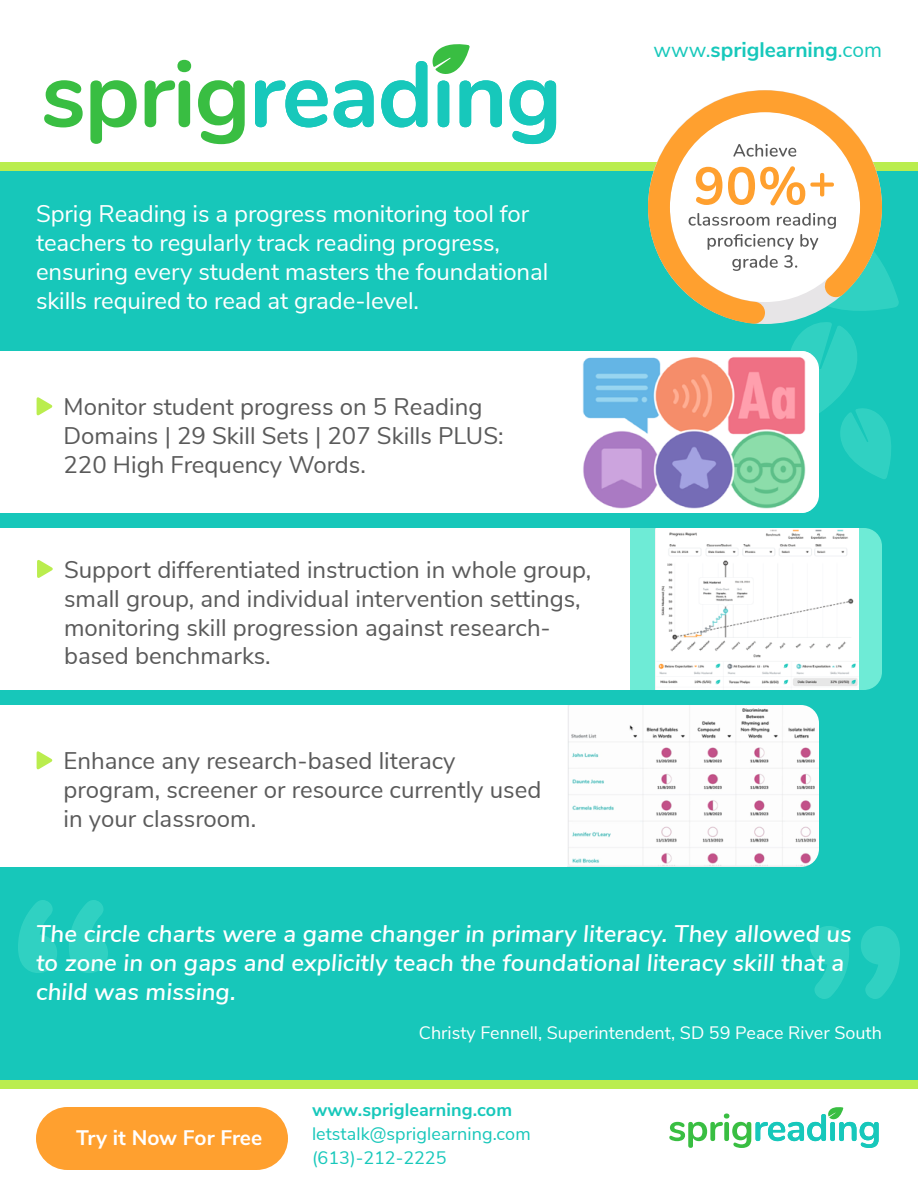
<style>
.page{position:relative;width:918px;height:1188px;background:#fff}
.page>*{position:absolute;margin:0;border:0;box-sizing:border-box;transform-origin:0 0}
.t1{font:24px/28.8px "Nunito Sans";color:#5a5a5a}
.t2{font:24px/28.8px "Nunito Sans";letter-spacing:-.005em;color:#fff}
.t3{font:italic 600 24px/28.8px "Nunito Sans";letter-spacing:.005em;color:#fff}
.t4{font:700 21px "Nunito Sans";color:#17c8bb}
.t5{font:700 21px "Nunito Sans";letter-spacing:-.005em;color:#fff}
.t6{font:18px "Nunito Sans";color:#fff}
.t7{font:18px "Nunito Sans";letter-spacing:.005em;color:#17c7ba}
.t8{font:700 18px "Nunito Sans";letter-spacing:.005em;color:#17c8bb}
.t9{font:18px "Nunito Sans";color:#17c8bb}
.s1{font-weight:400}
</style>
<div class="page">
<div style="left:0;top:167px;width:918px;height:915px;background:#17c7ba"></div>
<div style="left:0;top:528px;width:630px;height:162px;background:#fff"></div>
<div style="left:0;top:705px;width:567px;height:162px;background:#fff"></div>
<div style="left:0;top:351px;width:567px;height:162px;background:#fff"></div>
<div style="left:0;top:162px;width:918px;height:9px;background:#baed4e"></div>
<div style="left:0;top:1080px;width:918px;height:9px;background:#baed4e"></div>
<svg style="left:669px;top:1107px;width:210px;height:41px"></svg>
<svg style="left:18px;top:900px;width:90px;height:73px"></svg>
<svg style="left:810px;top:926px;width:90px;height:73px"></svg>
<div style="left:36px;top:1107px;width:252px;height:63px;background:#ffa02f;border-radius:32px"></div>
<svg style="left:44px;top:80px;width:39px;height:47px"></svg>
<svg style="left:90px;top:80px;width:47px;height:64px"></svg>
<svg style="left:145px;top:60px;width:46px;height:67px"></svg>
<svg style="left:198px;top:80px;width:47px;height:64px"></svg>
<svg style="left:255px;top:80px;width:73px;height:47px"></svg>
<svg style="left:334px;top:80px;width:40px;height:47px"></svg>
<svg style="left:510px;top:80px;width:46px;height:64px"></svg>
<svg style="left:381px;top:44px;width:121px;height:83px"></svg>
<img style="left:567px;top:705px;width:252px;height:162px">
<svg style="left:37px;top:397px;width:16px;height:19px"></svg>
<svg style="left:37px;top:560px;width:16px;height:18px"></svg>
<svg style="left:37px;top:751px;width:16px;height:19px"></svg>
<svg style="left:648px;top:90px;width:234px;height:123px"></svg>
<svg style="left:733px;top:144px;width:63px;height:13px"></svg>
<svg style="left:696px;top:167px;width:26px;height:38px"></svg>
<svg style="left:728px;top:166px;width:106px;height:39px;background:#ffddb6"></svg>
<svg style="left:567px;top:213px;width:332px;height:300px"></svg>
<div style="left:630px;top:528px;width:252px;height:162px;background:#6eebd6"></div>
<img style="left:655px;top:528px;width:204px;height:162px">
<p class="t2" style="left:36px;top:198px;width:514px">Sprig Reading is a progress monitoring tool for teachers to regularly track reading progress, ensuring every student masters the foundational skills required to read at grade-level.</p>
<p class="t1" style="left:64px;top:391px;width:442px">Monitor student progress on 5 Reading<br>Domains | 29 Skill Sets | 207 Skills PLUS:<br>220 High Frequency Words.</p>
<p class="t1" style="left:64px;top:554px;width:529px">Support differentiated instruction in whole group, small group, and individual intervention settings, monitoring skill progression against research&shy;based benchmarks.</p>
<p class="t1" style="left:64px;top:745px;width:479px">Enhance any research-based literacy program, screener or resource currently used in your classroom.</p>
<p class="t4" style="left:653px;top:35px;width:230px"><span class="s1">www.</span>spriglearning<span class="s1">.com</span></p>
<p class="t3" style="left:36px;top:918px;width:817px">The circle charts were a game changer in primary literacy. They allowed us to zone in on gaps and explicitly teach the foundational literacy skill that a child was missing.</p>
<p class="t6" style="left:419px;top:1020px;width:465px">Christy Fennell, Superintendent, SD 59 Peace River South</p>
<p class="t5" style="left:76px;top:1122px;width:187px">Try it Now For Free</p>
<p class="t8" style="left:312px;top:1097px;width:202px">www.spriglearning.com</p>
<p class="t7" style="left:312px;top:1121px;width:220px">letstalk@spriglearning.com</p>
<p class="t9" style="left:312px;top:1145px;width:136px">(613)-212-2225</p>
</div>
